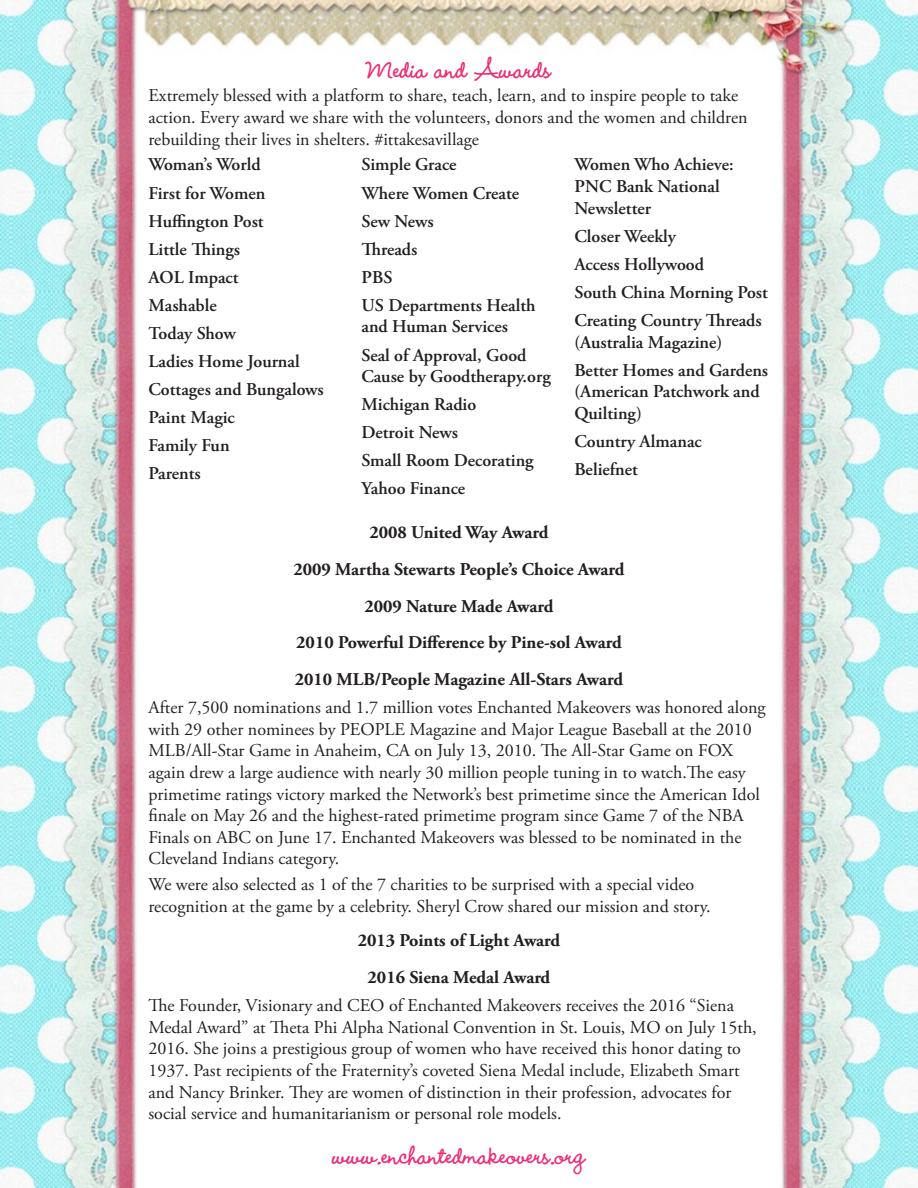
<style>
.page{position:relative;width:918px;height:1188px;background:#fff}
.page>*{position:absolute;margin:0;border:0;box-sizing:border-box;transform-origin:0 0}
.t1{font:700 31.5px "Wendy LP Std";color:#ee2b75}
.t2{font:18px/21.6px "Adobe Garamond Pro";color:#231f20}
.t3{font:600 18px/28px "Adobe Garamond Pro";color:#231f20}
.t4{font:700 18px/36.8px "Adobe Garamond Pro";color:#231f20;text-align:center}
</style>
<div class="page">
<img style="left:0;top:0;width:918px;height:1188px">
<h1 class="t1" style="left:367px;top:50px;width:186px">Media and Awards</h1>
<p class="t2" style="left:148px;top:85px;width:601px">Extremely blessed with a platform to share, teach, learn, and to inspire people to take action. Every award we share with the volunteers, donors and the women and children rebuilding their lives in shelters. #ittakesavillage</p>
<p class="t3" style="left:148px;top:151px;width:177px">Woman’s World<br>First for Women<br>Huffington Post<br>Little Things<br>AOL Impact<br>Mashable<br>Today Show<br>Ladies Home Journal<br>Cottages and Bungalows<br>Paint Magic<br>Family Fun<br>Parents</p>
<p class="t3" style="left:361px;top:151px;width:176px">Simple Grace<br>Where Women Create<br>Sew News<br>Threads<br>PBS<br>US Departments Health</p>
<p class="t3" style="left:574px;top:154px;width:161px;line-height:21.6px">Women Who Achieve:<br>PNC Bank National<br>Newsletter</p>
<p class="t3" style="left:574px;top:222px;width:195px">Closer Weekly<br>Access Hollywood<br>South China Morning Post<br>Creating Country Threads</p>
<p class="t3" style="left:574px;top:328px;width:195px">(Australia Magazine)<br>Better Homes and Gardens</p>
<p class="t3" style="left:574px;top:381px;width:187px;line-height:21.6px">(American Patchwork and<br>Quilting)</p>
<p class="t3" style="left:574px;top:427px;width:129px">Country Almanac<br>Beliefnet</p>
<p class="t3" style="left:361px;top:313px;width:166px">and Human Services<br>Seal of Approval, Good</p>
<p class="t3" style="left:361px;top:363px;width:191px">Cause by Goodtherapy.org<br>Michigan Radio<br>Detroit News<br>Small Room Decorating<br>Yahoo Finance</p>
<p class="t4" style="left:293px;top:514px;width:333px">2008 United Way Award<br>2009 Martha Stewarts People’s Choice Award 2009 Nature Made Award<br>2010 Powerful Difference by Pine-sol Award 2010 MLB/People Magazine All-Stars Award</p>
<p class="t2" style="left:148px;top:697px;width:619px">After 7,500 nominations and 1.7 million votes Enchanted Makeovers was honored along with 29 other nominees by PEOPLE Magazine and Major League Baseball at the 2010<br>MLB/All-Star Game in Anaheim, CA on July 13, 2010. The All-Star Game on FOX again drew a large audience with nearly 30 million people tuning in to watch.The easy primetime ratings victory marked the Network’s best primetime since the American Idol finale on May 26 and the highest-rated primetime program since Game 7 of the NBA Finals on ABC on June 17. Enchanted Makeovers was blessed to be nominated in the Cleveland Indians category.</p>
<p class="t2" style="left:148px;top:874px;width:564px">We were also selected as 1 of the 7 charities to be surprised with a special video recognition at the game by a celebrity. Sheryl Crow shared our mission and story.</p>
<p class="t4" style="left:358px;top:923px;width:204px">2013 Points of Light Award<br>2016 Siena Medal Award</p>
<p class="t2" style="left:148px;top:995px;width:610px">The Founder, Visionary and CEO of Enchanted Makeovers receives the 2016 “Siena Medal Award” at Theta Phi Alpha National Convention in St. Louis, MO on July 15th, 2016. She joins a prestigious group of women who have received this honor dating to 1937. Past recipients of the Fraternity’s coveted Siena Medal include, Elizabeth Smart and Nancy Brinker. They are women of distinction in their profession, advocates for social service and humanitarianism or personal role models.</p>
<h1 class="t1" style="left:333px;top:1137px;width:254px">www.enchantedmakeovers.org</h1>
</div>
